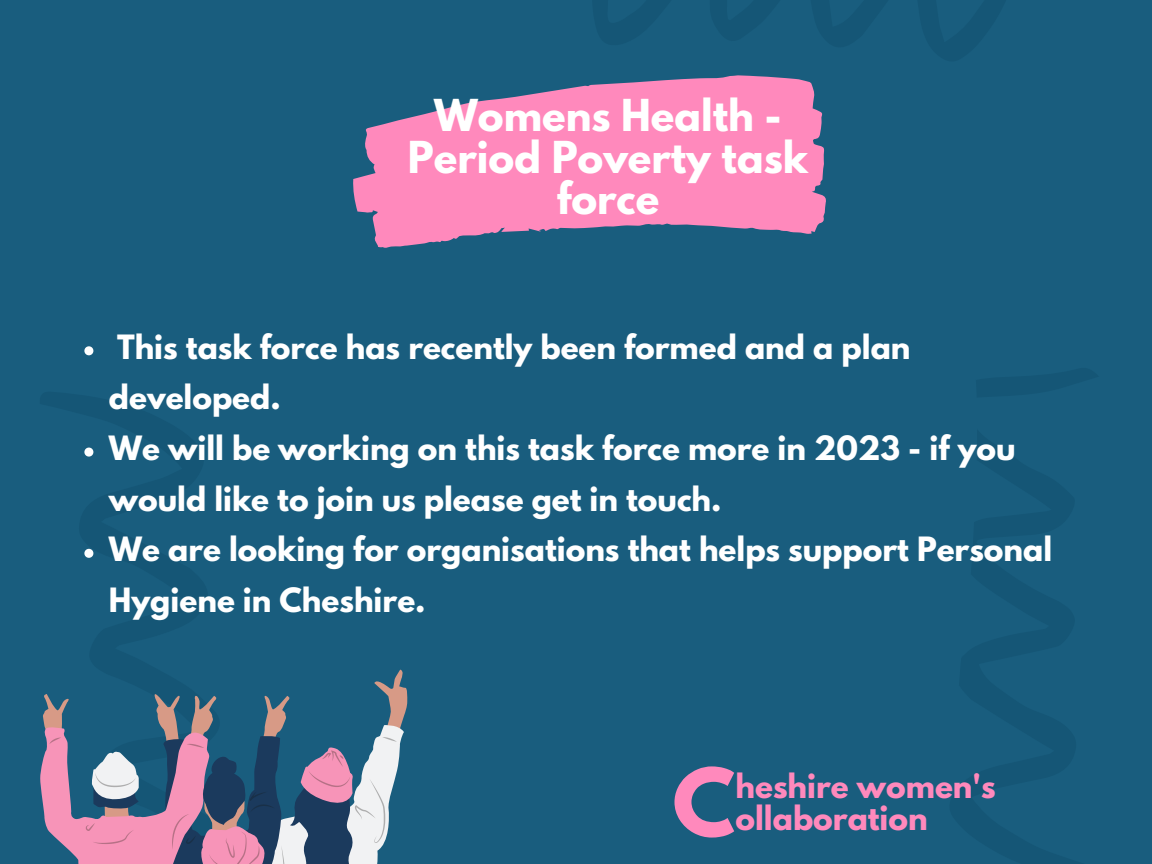
<style>
.page{position:relative;width:1152px;height:864px;background:#195d7e}
.page>*{position:absolute;margin:0;border:0;box-sizing:border-box;transform-origin:0 0}
.t1{font:700 83.25px "League Spartan";color:#ff89bc}
.t2{font:700 39px/41.7px "League Spartan";color:#fff;text-align:center}
.t3{font:700 29.7px/50.7px "League Spartan";color:#fff}
.t4{font:700 29.7px "League Spartan";color:#ff89bc}
</style>
<div class="page">
<svg style="left:40px;top:670px;width:367px;height:194px"></svg>
<svg style="left:353px;top:75px;width:473px;height:173px;fill:#ff89bc"></svg>
<svg style="left:84px;top:346px;width:9px;height:9px"></svg>
<svg style="left:84px;top:448px;width:9px;height:9px"></svg>
<svg style="left:84px;top:549px;width:9px;height:9px"></svg>
<h2 class="t2" style="left:408px;top:99px;width:402px">Womens Health -<br>Period Poverty task force</h2>
<p class="t3" style="left:109px;top:325px;width:945px">This task force has recently been formed and a plan developed.<br>We will be working on this task force more in 2023 - if you would like to join us please get in touch.<br>We are looking for organisations that helps support Personal Hygiene in Cheshire.</p>
<h1 class="t1" style="left:673px;top:761px;width:64px">C</h1>
<p class="t4" style="left:736px;top:771px;width:262px">heshire women's</p>
<p class="t4" style="left:736px;top:803px;width:194px">ollaboration</p>
</div>
